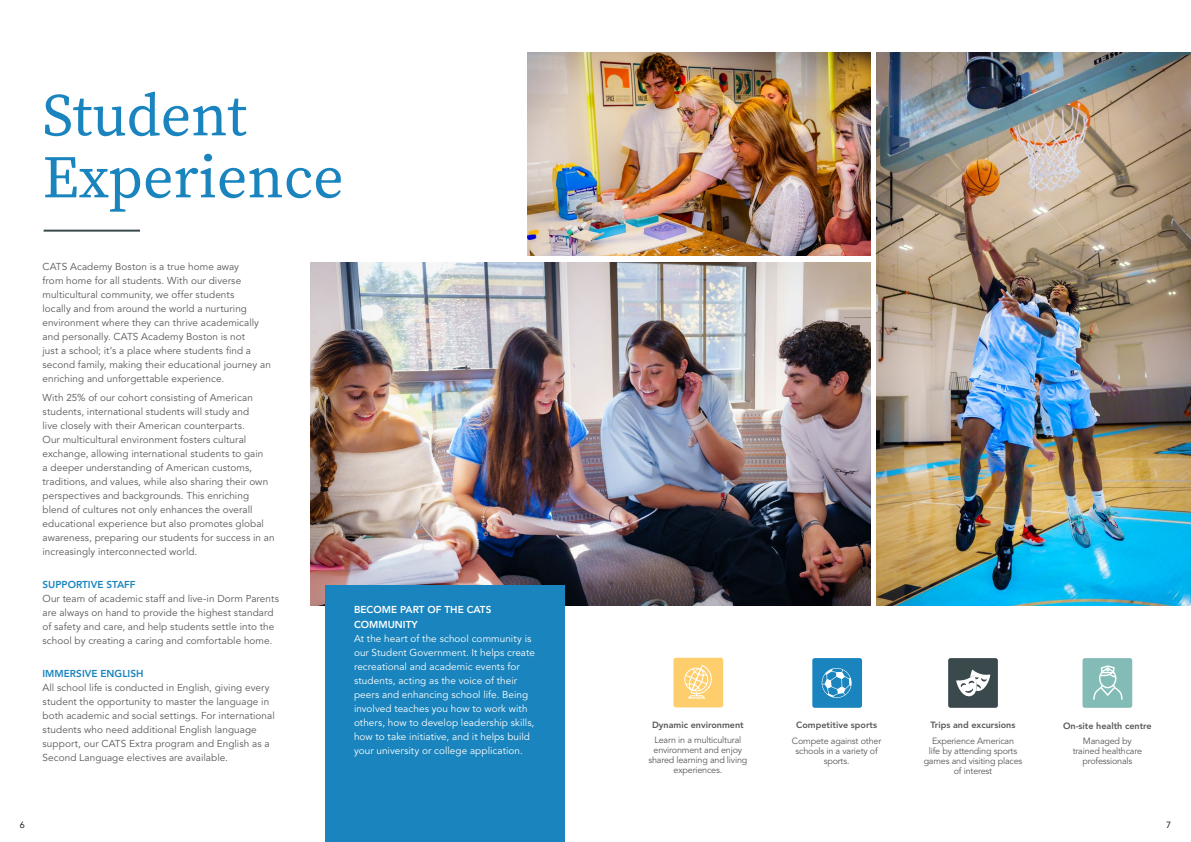
<style>
.page{position:relative;width:1191px;height:842px;background:#fff}
.page>*{position:absolute;margin:0;border:0;box-sizing:border-box;transform-origin:0 0}
.t1{font:60px/62px "Source Serif Pro";color:#1984bd}
._04_Body_Copy{font:10px/14px "Avenir LT Std";letter-spacing:.005em;color:#57585a}
._04_Body_Copy-2{font:10px/14px "Avenir LT Std";letter-spacing:.005em;color:#fff}
.t2{font:800 10px "Avenir LT Std";color:#1984bd}
.t3{font:800 10px/14.4px "Avenir LT Std";color:#fff}
._01b_Icon_Body{font:9px/10px "Avenir LT Std";letter-spacing:-.02em;color:#57585a;text-align:center}
._01a_Icon_First_Line{font:800 9px "Avenir LT Std";color:#57585a}
.t4{font:9px "Avenir LT Std";color:#231f20}
</style>
<div class="page">
<img style="left:310px;top:262px;width:560px;height:343px">
<div style="left:325px;top:585px;width:239px;height:257px;background:#1984bd"></div>
<hr style="left:44px;top:230px;width:96px;height:2px;background:#39494c">
<img style="left:876px;top:52px;width:315px;height:553px">
<img style="left:527px;top:52px;width:343px;height:204px">
<div style="left:1082px;top:658px;width:50px;height:50px;background:#83bcb6;border-radius:2px"></div>
<div style="left:812px;top:658px;width:50px;height:50px;background:#1984bd;border-radius:2px"></div>
<svg style="left:1093px;top:665px;width:30px;height:35px"></svg>
<svg style="left:821px;top:668px;width:31px;height:30px"></svg>
<div style="left:948px;top:658px;width:50px;height:50px;background:#39494c;border-radius:2px"></div>
<svg style="left:956px;top:669px;width:35px;height:28px"></svg>
<div style="left:673px;top:658px;width:50px;height:49px;background:#fecd6c;border-radius:2px"></div>
<svg style="left:684px;top:665px;width:28px;height:33px"></svg>
<p class="t1" style="left:43px;top:87px;width:303px">Student<br>Experience</p>
<p class="_04_Body_Copy" style="left:43px;top:260px;width:230px">CATS Academy Boston is a true home away<br>from home for all students. With our diverse multicultural community, we offer students<br>locally and from around the world a nurturing environment where they can thrive academically and personally. CATS Academy Boston is not<br>just a school; it’s a place where students find a second family, making their educational journey an enriching and unforgettable experience.</p>
<p class="_04_Body_Copy" style="left:43px;top:391px;width:234px">With 25% of our cohort consisting of American students, international students will study and<br>live closely with their American counterparts.<br>Our multicultural environment fosters cultural exchange, allowing international students to gain<br>a deeper understanding of American customs, traditions, and values, while also sharing their own perspectives and backgrounds. This enriching blend of cultures not only enhances the overall educational experience but also promotes global awareness, preparing our students for success in an increasingly interconnected world.</p>
<p class="t2" style="left:43px;top:579px;width:95px">SUPPORTIVE STAFF</p>
<p class="_04_Body_Copy" style="left:43px;top:592px;width:238px">Our team of academic staff and live-in Dorm Parents are always on hand to provide the highest standard of safety and care, and help students settle into the school by creating a caring and comfortable home.</p>
<p class="t2" style="left:43px;top:667px;width:102px">IMMERSIVE ENGLISH</p>
<p class="_04_Body_Copy" style="left:43px;top:681px;width:234px">All school life is conducted in English, giving every student the opportunity to master the language in both academic and social settings. For international students who need additional English language support, our CATS Extra program and English as a Second Language electives are available.</p>
<p class="t3" style="left:354px;top:602px;width:139px">BECOME PART OF THE CATS<br>COMMUNITY</p>
<p class="_04_Body_Copy-2" style="left:354px;top:631px;width:182px">At the heart of the school community is our Student Government. It helps create recreational and academic events for students, acting as the voice of their peers and enhancing school life. Being involved teaches you how to work with others, how to develop leadership skills, how to take initiative, and it helps build your university or college application.</p>
<p class="_01a_Icon_First_Line" style="left:652px;top:719px;width:93px">Dynamic environment</p>
<p class="_01b_Icon_Body" style="left:648px;top:735px;width:100px">Learn in a multicultural environment and enjoy shared learning and living experiences.</p>
<p class="_01a_Icon_First_Line" style="left:796px;top:720px;width:82px">Competitive sports</p>
<p class="_01b_Icon_Body" style="left:792px;top:736px;width:91px">Compete against other schools in a variety of sports.</p>
<p class="_01a_Icon_First_Line" style="left:930px;top:720px;width:86px">Trips and excursions</p>
<p class="_01b_Icon_Body" style="left:923px;top:736px;width:100px">Experience American<br>life by attending sports games and visiting places of interest</p>
<p class="_01a_Icon_First_Line" style="left:1063px;top:720px;width:90px">On-site health centre</p>
<p class="_01b_Icon_Body" style="left:1072px;top:736px;width:71px">Managed by trained healthcare professionals</p>
<p class="t4" style="left:20px;top:820px;width:7px">6</p>
<p class="t4" style="left:1166px;top:820px;width:7px">7</p>
</div>
